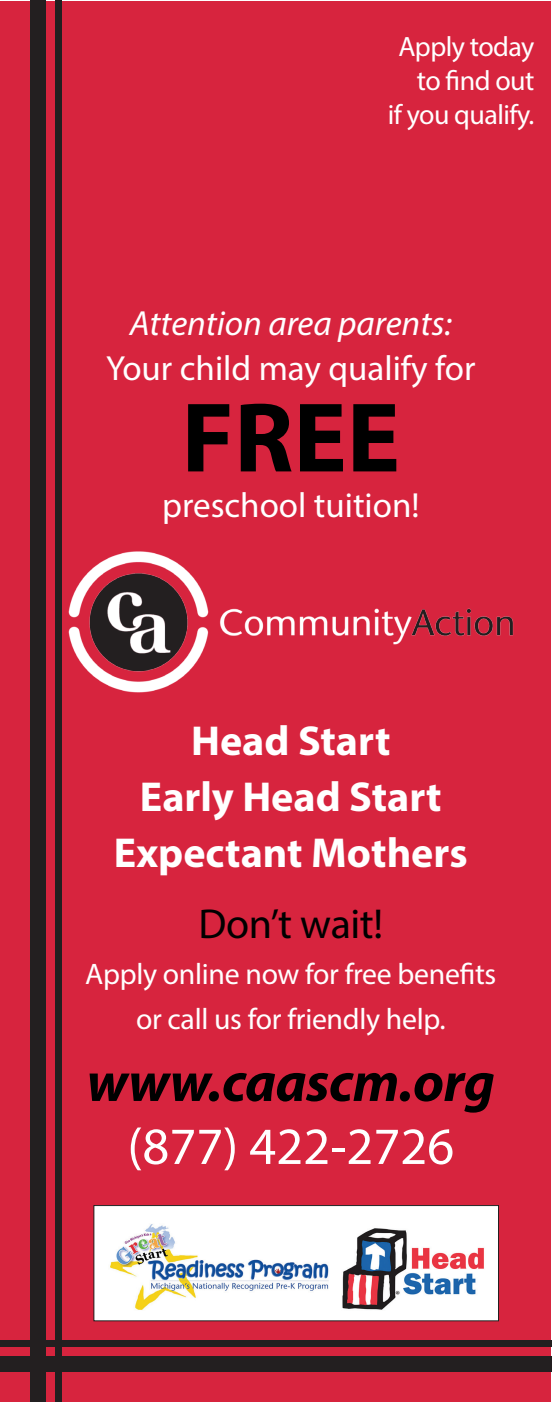
<style>
.page{position:relative;width:552px;height:1402px;background:#fff}
.page>*{position:absolute;margin:0;border:0;box-sizing:border-box;transform-origin:0 0}
.t1{font:700 99.75px "Myriad Pro";color:#000}
.t2{font:italic 700 56px "Myriad Pro";letter-spacing:-.01em;color:#000}
.t3{font:52.5px "Myriad Pro";color:#fff}
.t4{font:700 42px "Myriad Pro";color:#fff}
.t5{font:42px "Myriad Pro";letter-spacing:-.01em;color:#000}
.t6{font:35px "Myriad Pro";color:#fff}
.t7{font:italic 35px "Myriad Pro";color:#fff}
.t8{font:29.75px "Myriad Pro";letter-spacing:-.01em;color:#fff}
.t9{font:28px "Myriad Pro";letter-spacing:-.02em;color:#fff}
</style>
<div class="page">
<div style="left:1px;top:1px;width:549px;height:1400px;background:#d7243e"></div>
<div style="left:31px;top:0;width:15px;height:1402px;background:#231f20"></div>
<div style="left:56px;top:0;width:6px;height:1402px;background:#231f20"></div>
<div style="left:0;top:1340px;width:551px;height:6px;background:#231f20"></div>
<div style="left:0;top:1356px;width:551px;height:15px;background:#231f20"></div>
<img style="left:69px;top:551px;width:443px;height:141px">
<div style="left:94px;top:1205px;width:404px;height:116px;background:#fff"></div>
<div style="left:93px;top:1205px;width:405px;height:116px;border:1px solid #231f20"></div>
<img style="left:110px;top:1224px;width:374px;height:86px">
<p class="t9" style="left:398px;top:30px;width:137px">Apply today</p>
<p class="t9" style="left:416px;top:63px;width:119px">to find out</p>
<p class="t9" style="left:387px;top:97px;width:148px">if you qualify.</p>
<p class="t7" style="left:130px;top:301px;width:323px">Attention area parents:</p>
<p class="t6" style="left:106px;top:347px;width:370px">Your child may qualify for</p>
<p class="t1" style="left:181px;top:373px;width:220px">FREE</p>
<p class="t6" style="left:162px;top:484px;width:259px">preschool tuition!</p>
<p class="t4" style="left:191px;top:713px;width:200px">Head Start</p>
<p class="t4" style="left:140px;top:769px;width:303px">Early Head Start</p>
<p class="t4" style="left:114px;top:825px;width:355px">Expectant Mothers</p>
<p class="t5" style="left:198px;top:898px;width:186px">Don’t wait!</p>
<p class="t8" style="left:85px;top:955px;width:412px">Apply online now for free benefits</p>
<p class="t8" style="left:136px;top:1001px;width:311px">or call us for friendly help.</p>
<p class="t2" style="left:87px;top:1045px;width:409px">www.caascm.org</p>
<p class="t3" style="left:127px;top:1114px;width:328px">(877) 422-2726</p>
</div>
